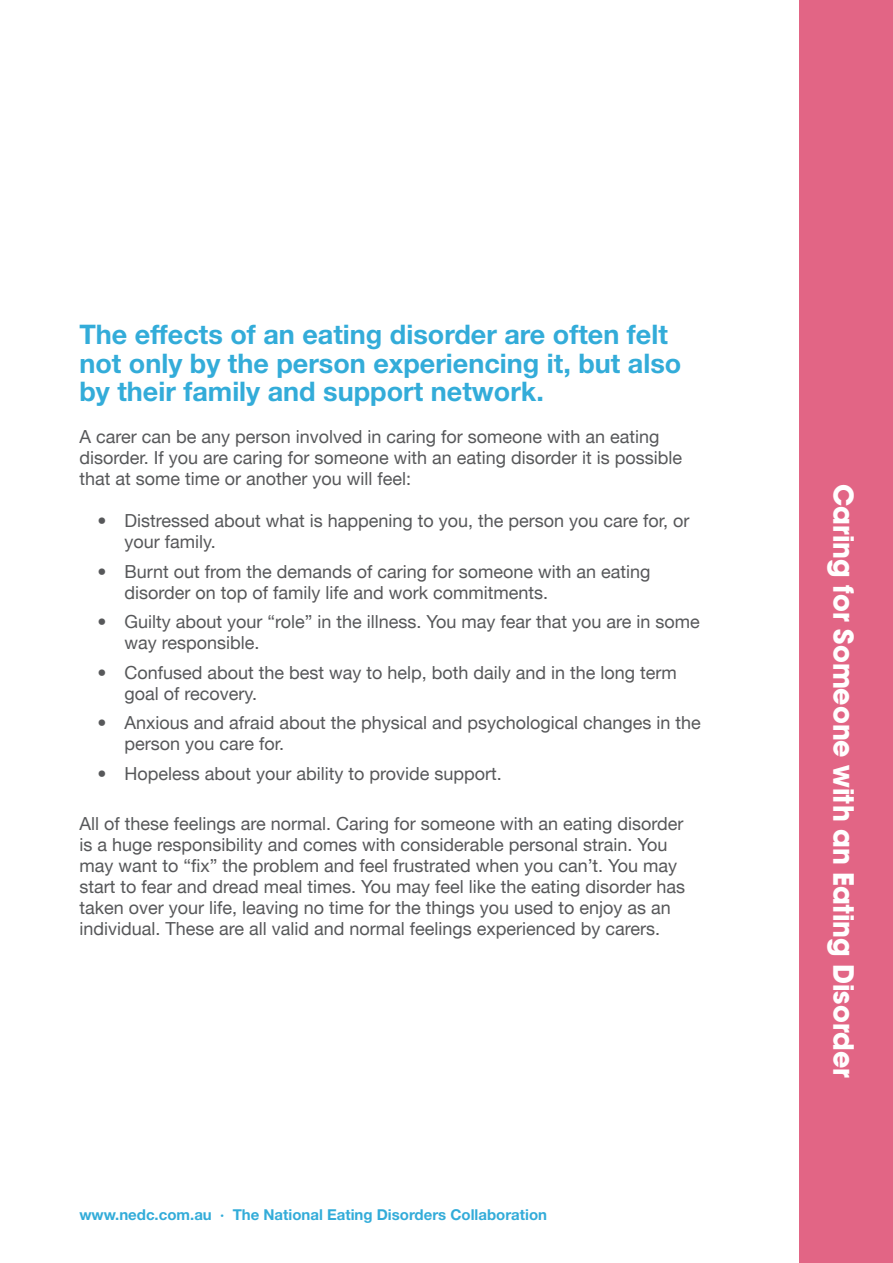
<style>
.page{position:relative;width:893px;height:1263px;background:#fff}
.page>*{position:absolute;margin:0;border:0;box-sizing:border-box;transform-origin:0 0}
.t1{font:30px "Avant Garde Md ITCTT Bold";color:#fff}
.t2{font:700 27px/28.5px "Helvetica Neue LT Std";color:#33acd9}
.t3{font:18px/21px "Helvetica Neue LT";color:#57585a}
.t4{font:700 15px "Helvetica Neue LT Std";color:#33acd9}
</style>
<div class="page">
<div style="left:799px;top:0;width:94px;height:1263px;background:#e26585"></div>
<p class="t2" style="left:79px;top:320px;width:603px">The effects of an eating disorder are often felt not only by the person experiencing it, but also by their family and support network.</p>
<p class="t3" style="left:79px;top:426px;width:604px">A carer can be any person involved in caring for someone with an eating disorder. If you are caring for someone with an eating disorder it is possible that at some time or another you will feel:</p>
<p class="t3" style="left:124px;top:510px;width:567px;text-indent:-27px">• Distressed about what is happening to you, the person you care for, or your family.</p>
<p class="t3" style="left:124px;top:560px;width:528px;text-indent:-27px">• Burnt out from the demands of caring for someone with an eating disorder on top of family life and work commitments.</p>
<p class="t3" style="left:124px;top:611px;width:577px;text-indent:-27px">• Guilty about your “role” in the illness. You may fear that you are in some way responsible.</p>
<p class="t3" style="left:124px;top:661px;width:554px;text-indent:-27px">• Confused about the best way to help, both daily and in the long term goal of recovery.</p>
<p class="t3" style="left:124px;top:712px;width:578px;text-indent:-27px">• Anxious and afraid about the physical and psychological changes in the person you care for.</p>
<p class="t3" style="left:97px;top:762px;width:406px">• Hopeless about your ability to provide support.</p>
<p class="t3" style="left:79px;top:813px;width:607px">All of these feelings are normal. Caring for someone with an eating disorder is a huge responsibility and comes with considerable personal strain. You may want to “fix” the problem and feel frustrated when you can’t. You may start to fear and dread meal times. You may feel like the eating disorder has taken over your life, leaving no time for the things you used to enjoy as an individual. These are all valid and normal feelings experienced by carers.</p>
<p class="t4" style="left:79px;top:1205px;width:469px">www.nedc.com.au ∙ The National Eating Disorders Collaboration</p>
<p class="t1" style="left:862px;top:484px;width:595px;rotate:90deg">Caring for Someone with an Eating Disorder</p>
</div>
